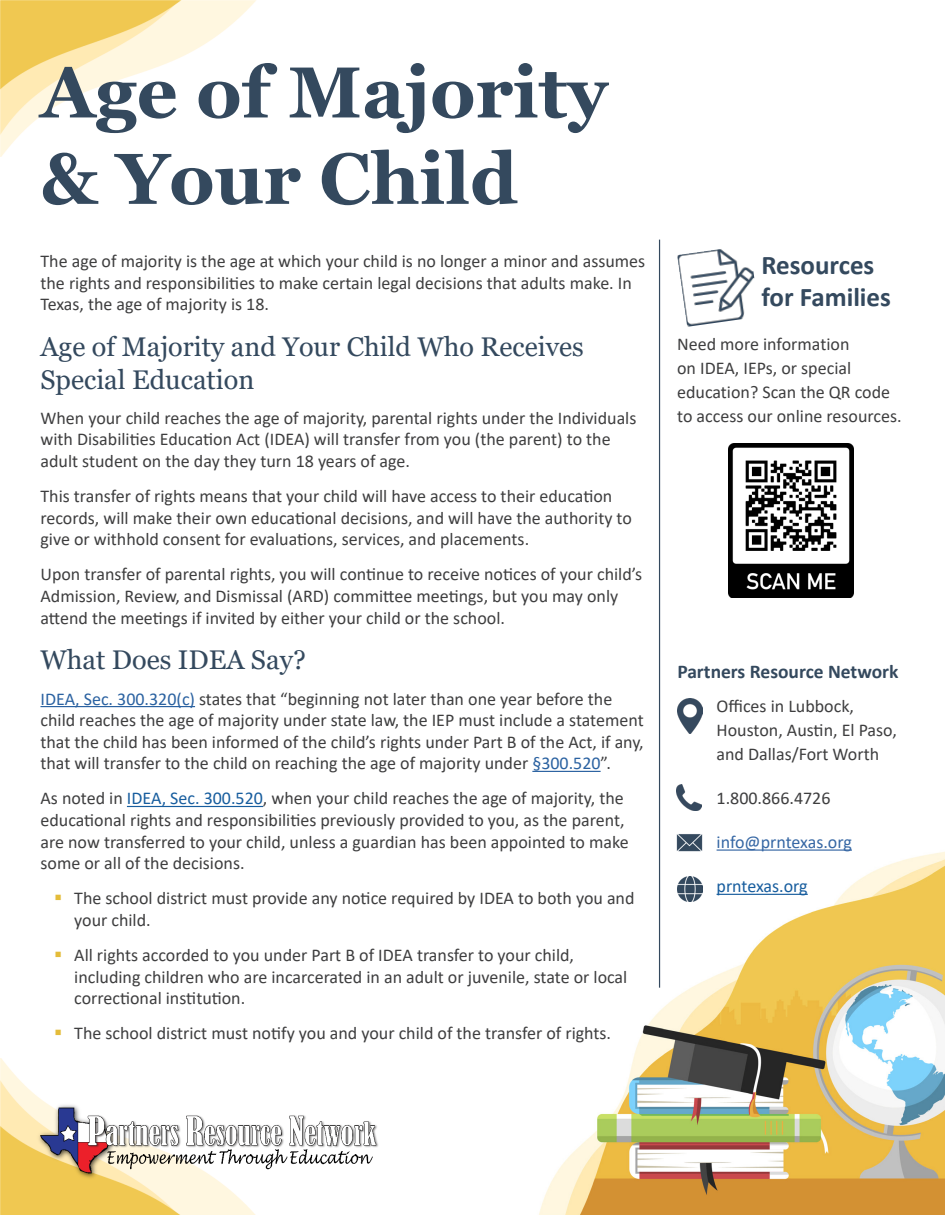
<style>
.page{position:relative;width:945px;height:1215px;background:#fff}
.page>*{position:absolute;margin:0;border:0;box-sizing:border-box;transform-origin:0 0}
.t1{font:700 72px/86.4px "Georgia";color:#34495e}
.t2{font:27px/32.4px "Georgia";color:#34495e}
.t3{font:700 27px/32.4px "Calibri";color:#34495e}
.t4{font:700 19.5px "Calibri";color:#34495e}
.Yellow_bullets{font:18px/21.6px "Calibri";color:#3e3e3f}
.t5{font:18px "Calibri";letter-spacing:-.005em;color:#3667a4}
.t6{font:18px "Calibri";letter-spacing:-.01em;color:#175d9e}
.s1{color:#2b62a1}
.s2{color:#175d9e}
</style>
<div class="page">
<img style="left:0;top:0;width:256px;height:157px">
<img style="left:0;top:1059px;width:256px;height:156px">
<img style="left:539px;top:841px;width:406px;height:374px">
<hr style="left:40px;top:706px;width:155px;height:1px;background:#2b62a1">
<hr style="left:532px;top:771px;width:69px;height:1px;background:#2b62a1">
<hr style="left:127px;top:806px;width:136px;height:1px;background:#175d9e">
<hr style="left:659px;top:240px;width:1px;height:748px;background:#34495e">
<hr style="left:717px;top:849px;width:135px;height:2px;background:#3667a4">
<hr style="left:717px;top:894px;width:91px;height:1px;background:#175d9e">
<img style="left:677px;top:785px;width:25px;height:25px">
<img style="left:677px;top:698px;width:25px;height:36px">
<img style="left:728px;top:443px;width:125px;height:154px">
<img style="left:677px;top:249px;width:78px;height:78px">
<img style="left:677px;top:876px;width:25px;height:25px">
<img style="left:35px;top:1102px;width:343px;height:80px">
<img style="left:676px;top:834px;width:26px;height:18px">
<p class="t1" style="left:40px;top:50px;width:569px">Age of Majority &amp; Your Child</p>
<p class="Yellow_bullets" style="left:40px;top:250px;width:606px">The age of majority is the age at which your child is no longer a minor and assumes the rights and responsibilities to make certain legal decisions that adults make. In<br>Texas, the age of majority is 18.</p>
<p class="t2" style="left:40px;top:331px;width:545px">Age of Majority and Your Child Who Receives<br>Special Education</p>
<p class="Yellow_bullets" style="left:40px;top:407px;width:597px">When your child reaches the age of majority, parental rights under the Individuals with Disabilities Education Act (IDEA) will transfer from you (the parent) to the adult student on the day they turn 18 years of age.</p>
<p class="Yellow_bullets" style="left:40px;top:485px;width:593px">This transfer of rights means that your child will have access to their education records, will make their own educational decisions, and will have the authority to give or withhold consent for evaluations, services, and placements.</p>
<p class="Yellow_bullets" style="left:40px;top:563px;width:603px">Upon transfer of parental rights, you will continue to receive notices of your child’s<br>Admission, Review, and Dismissal (ARD) committee meetings, but you may only attend the meetings if invited by either your child or the school.</p>
<p class="t2" style="left:40px;top:645px;width:267px">What Does IDEA Say?</p>
<p class="Yellow_bullets" style="left:40px;top:687px;width:605px"><span class="s1">IDEA, Sec. 300.320(c)</span> states that “beginning not later than one year before the child reaches the age of majority under state law, the IEP must include a statement that the child has been informed of the child’s rights under Part B of the Act, if any, that will transfer to the child on reaching the age of majority under <span class="s1">§300.520</span>”.</p>
<p class="Yellow_bullets" style="left:40px;top:787px;width:590px">As noted in <span class="s2">IDEA, Sec. 300.520</span>, when your child reaches the age of majority, the educational rights and responsibilities previously provided to you, as the parent, are now transferred to your child, unless a guardian has been appointed to make some or all of the decisions.</p>
<p class="Yellow_bullets" style="left:74px;top:887px;width:562px">The school district must provide any notice required by IDEA to both you and your child.</p>
<p class="Yellow_bullets" style="left:74px;top:944px;width:555px">All rights accorded to you under Part B of IDEA transfer to your child, including children who are incarcerated in an adult or juvenile, state or local correctional institution.</p>
<p class="Yellow_bullets" style="left:74px;top:1022px;width:538px">The school district must notify you and your child of the transfer of rights.</p>
<p class="t3" style="left:761px;top:248px;width:131px">Resources for Families</p>
<p class="Yellow_bullets" style="left:677px;top:332px;width:226px;line-height:24px">Need more information<br>on IDEA, IEPs, or special education? Scan the QR code to access our online resources.</p>
<p class="t4" style="left:677px;top:657px;width:223px">Partners Resource Network</p>
<p class="Yellow_bullets" style="left:717px;top:693px;width:182px;line-height:24px">Offices in Lubbock,<br>Houston, Austin, El Paso, and Dallas/Fort Worth</p>
<p class="Yellow_bullets" style="left:717px;top:787px;width:115px">1.800.866.4726</p>
<p class="t5" style="left:717px;top:830px;width:137px">info@prntexas.org</p>
<p class="t6" style="left:717px;top:874px;width:93px">prntexas.org</p>
</div>
